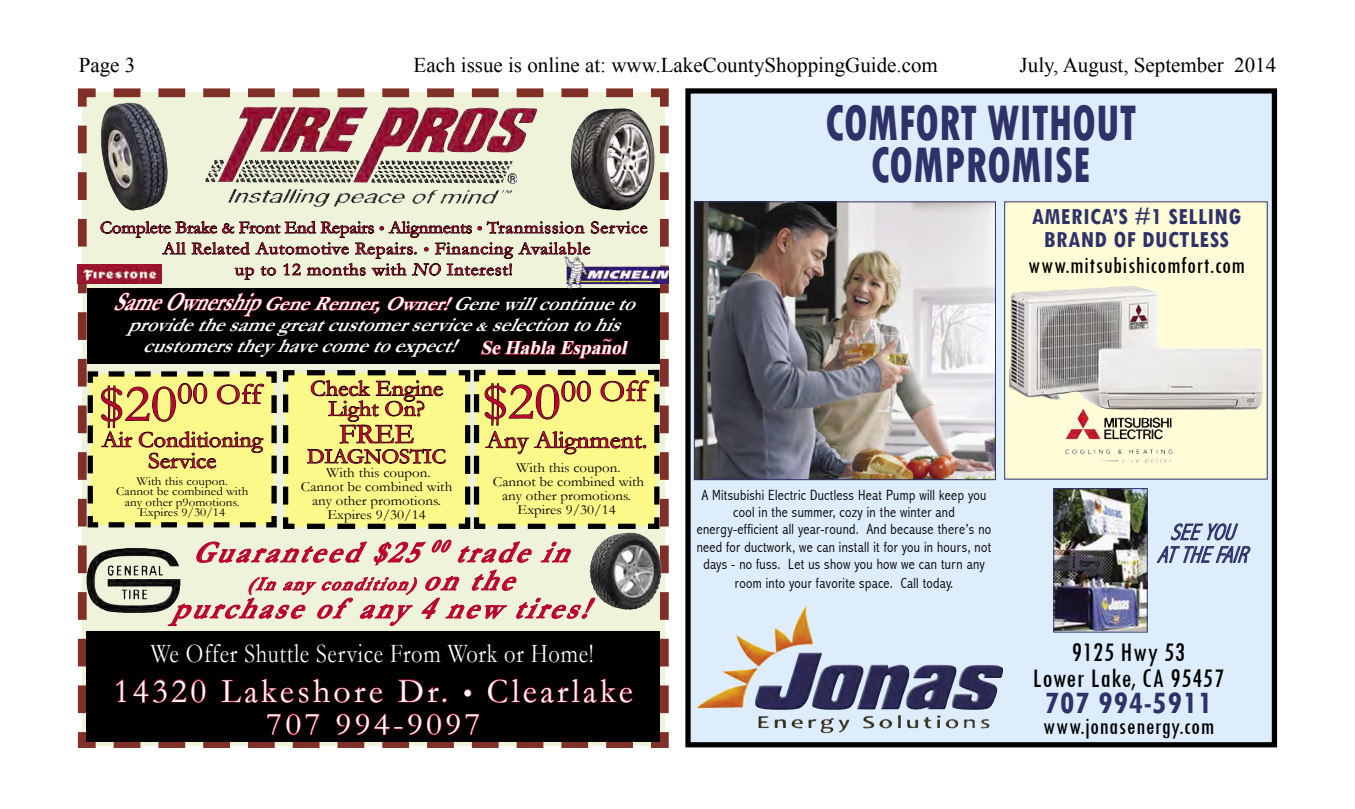
<style>
.page{position:relative;width:1355px;height:809px;background:#fff}
.page>*{position:absolute;margin:0;border:0;box-sizing:border-box;transform-origin:0 0}
.t1{font:52.5px "Garamond";color:#be002e;scale:1.07 1}
.t2{font:800 condensed 52.32px/41.8px "Tw Cen";color:#2e3269;text-align:center;scale:.8 1}
.t3{font:34.65px "Garamond";letter-spacing:.1em;color:#fff}
.t4{font:700 condensed 33.07px "Tw Cen";letter-spacing:.02em;color:#2e3269}
.t5{font:31.5px "Garamond";letter-spacing:.1em;color:#fff;scale:1.07 1}
.t6{font:italic 700 30.8px "Garamond";color:#be002e;scale:.91 1}
.t7{font:30.62px "Garamond";color:#be002e;scale:1.07 1}
.t8{font:28px "Garamond";color:#be002e;scale:1.07 1}
.t9{font:condensed 27.82px/26.1px "Tw Cen";letter-spacing:.02em;color:#000;text-align:center}
.t10{font:27.3px "Garamond";letter-spacing:.03em;color:#fff;scale:.82 1}
.t11{font:24.5px "Garamond";color:#be002e;scale:1.07 1}
.t12{font:condensed 24.32px "Tw Cen";letter-spacing:.02em;color:#000}
.t13{font:700 condensed 24.32px/22.8px "Tw Cen";letter-spacing:.02em;color:#2e3269;text-align:center}
.t14{font:italic 300 condensed 22.93px/22.6px "Abadi";color:#2e3269;text-align:center;scale:.91 1}
.t15{font:22.75px/20.1px "Garamond";color:#be002e;text-align:center;scale:1.07 1}
.t16{font:21px "Times New Roman";color:#000}
.t17{font:21px "Garamond";color:#be002e;scale:1.07 1}
.t18{font:italic 700 20.12px "Garamond";color:#fff}
.t19{font:italic 700 19.25px "Garamond";color:#be002e;scale:.91 1}
.t20{font:17.5px/21px "Garamond";letter-spacing:.04em;color:#ae002c;text-align:center;scale:1.07 1}
.t21{font:300 condensed 14.88px/17.5px "Abadi";letter-spacing:.02em;color:#000;text-align:center}
.t22{font:14px/14px "Garamond";color:#000;text-align:center;scale:1.07 1}
.t23{font:italic 700 14px "Times New Roman";color:#fff}
.t24{font:12.25px/10.5px "Garamond";color:#000;text-align:center;scale:1.07 1}
.s1{font-size:15.75px}
.s2{font-size:14px}
.s3{font-style:italic}
.s4{font-size:26.07px}
.s5{font-size:52.5px}
.s6{font-size:30.8px}
.s7{font-size:26.95px}
</style>
<div class="page">
<svg style="left:77px;top:88px;width:592px;height:659px;background:#968d71"></svg>
<div style="left:688px;top:91px;width:586px;height:653px;background:#ddedfb"></div>
<div style="left:685px;top:88px;width:592px;height:659px;border:5px solid #000"></div>
<div style="left:1004px;top:202px;width:263px;height:277px;background:#fffcd7"></div>
<img style="left:1055px;top:490px;width:90px;height:140px">
<div style="left:1053px;top:488px;width:94px;height:144px;border:1px solid #2e3269"></div>
<img style="left:696px;top:204px;width:297px;height:274px">
<div style="left:694px;top:202px;width:301px;height:278px;border:1px solid #2e3269"></div>
<img style="left:1065px;top:409px;width:106px;height:31px">
<img style="left:697px;top:604px;width:306px;height:124px">
<img style="left:1010px;top:286px;width:252px;height:123px">
<svg style="left:1156px;top:523px;width:94px;height:40px"></svg>
<p class="t16" style="left:79px;top:51px;width:58px">Page 3</p>
<p class="t16" style="left:413px;top:51px;width:526px">Each issue is online at: www.LakeCountyShoppingGuide.com</p>
<p class="t16" style="left:1019px;top:51px;width:258px">July, August, September 2014</p>
<p class="t20" style="left:100px;top:216px;width:513px">Complete Brake <span class="s1">&amp;</span> Front End Repairs <span class="s2">•</span> Alignments <span class="s2">•</span> Tranmission Service<br>All Related Automotive Repairs. <span class="s2">•</span> Financing Available<br>up to 12 months with <span class="s3">NO</span> Interest!</p>
<p class="t18" style="left:113px;top:290px;width:537px"><span class="s4">SameOwnership</span>GeneRenner,Owner!Genewillcontinueto</p>
<p class="t18" style="left:128px;top:311px;width:507px">providethesamegreatcustomerservice<span class="s2">&amp;</span>selectiontohis</p>
<p class="t18" style="left:143px;top:332px;width:491px">customerstheyhavecometoexpect! <sub>S</sub> <sub>eH</sub> <sub>a</sub> <sub>b</sub> <sub>l</sub> <sub>aE</sub> <sub>s</sub> <sub>p</sub> <sub>a</sub> <sub>n</sub> <sub>o</sub> <sub>l</sub></p>
<p class="t23" style="left:603px;top:329px;width:13px">~</p>
<p class="t1" style="left:99px;top:368px;width:153px">$20<sup>00</sup> <sup>Off</sup></p>
<p class="t15" style="left:102px;top:428px;width:152px;line-height:21px">Air Conditioning<br>Service</p>
<p class="t24" style="left:116px;top:475px;width:125px">With this coupon.<br>Cannot be combined with any other p9omotions.<br>Expires 9/30/14</p>
<p class="t15" style="left:310px;top:377px;width:126px">Check Engine<br>Light On?</p>
<p class="t8" style="left:339px;top:415px;width:72px">FREE</p>
<p class="t17" style="left:307px;top:442px;width:131px">DIAGNOSTIC</p>
<p class="t22" style="left:301px;top:465px;width:143px">With this coupon.<br>Cannot be combined with any other promotions.<br>Expires 9/30/14</p>
<p class="t7" style="left:483px;top:370px;width:154px"><span class="s5">$20</span>00 Off</p>
<p class="t11" style="left:486px;top:423px;width:152px">Any Alignment.</p>
<p class="t22" style="left:493px;top:460px;width:143px">With this coupon.<br>Cannot be combined with any other promotions.<br>Expires 9/30/14</p>
<p class="t6" style="left:192px;top:531px;width:437px">Guaranteed$25<sup>00</sup>tradein</p>
<p class="t19" style="left:247px;top:571px;width:316px">(Inanycondition)<span class="s6">onthe</span></p>
<p class="t6" style="left:172px;top:587px;width:481px">purchaseof any4newtires!</p>
<p class="t10" style="left:151px;top:634px;width:541px">We Offer Shuttle Service From Work or Home!</p>
<p class="t3" style="left:114px;top:667px;width:520px">14320 Lakeshore Dr. <span class="s7">•</span> Clearlake</p>
<p class="t5" style="left:266px;top:703px;width:202px">707 994-9097</p>
<p class="t2" style="left:825px;top:102px;width:390px">COMFORT WITHOUT<br>COMPROMISE</p>
<p class="t13" style="left:1031px;top:204px;width:211px">AMERICA’S #1 SELLING<br>BRAND OF DUCTLESS</p>
<p class="t12" style="left:1027px;top:250px;width:219px">www.mitsubishicomfort.com</p>
<p class="t21" style="left:696px;top:486px;width:296px">A Mitsubishi Electric Ductless Heat Pump will keep you cool in the summer, cozy in the winter and energy-efficient all year-round. And because there’s no need for ductwork, we can install it for you in hours, not days - no fuss. Let us show you how we can turn any</p>
<p class="t21" style="left:734px;top:574px;width:220px">room into your favorite space. Call today.</p>
<p class="t14" style="left:1157px;top:520px;width:109px">SEEYOU<br>ATTHEFAIR</p>
<p class="t9" style="left:1033px;top:638px;width:193px">9125 Hwy 53<br>Lower Lake, CA 95457</p>
<p class="t4" style="left:1044px;top:683px;width:170px">707 994-5911</p>
<p class="t12" style="left:1042px;top:711px;width:173px">www.jonasenergy.com</p>
</div>
